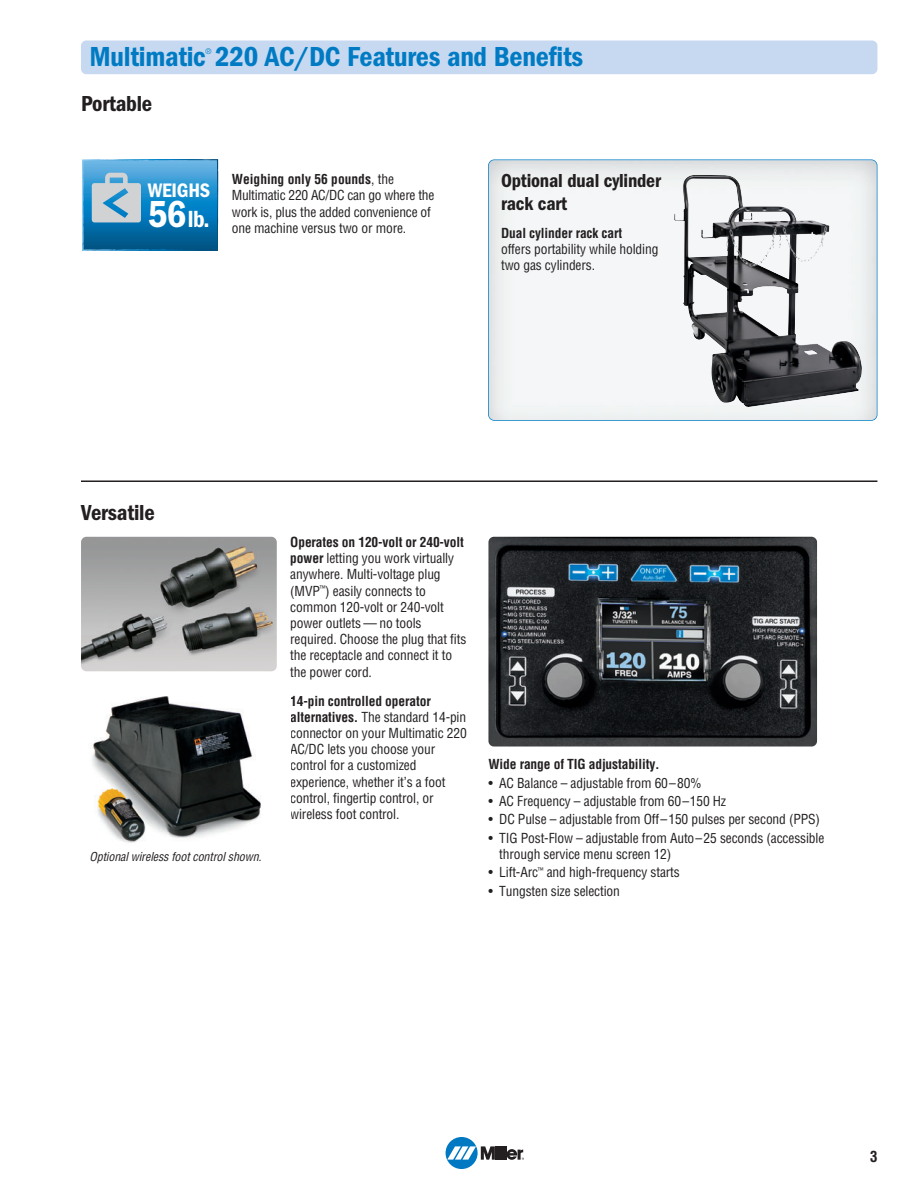
<style>
.page{position:relative;width:918px;height:1188px;background:#fff}
.page>*{position:absolute;margin:0;border:0;box-sizing:border-box;transform-origin:0 0}
.t1{font:28.5px "ITC Franklin Gothic Std Dm Cd";letter-spacing:-.01em;color:#007bc3}
.t2{font:24.15px "ITC Franklin Gothic Std Dm Cd";color:#fff}
.t3{font:22.5px "ITC Franklin Gothic Std Dm Cd";letter-spacing:-.01em;color:#231f20}
.t4{font:20.25px "ITC Franklin Gothic Std Dm Cd";letter-spacing:-.01em;color:#fff}
.t5{font:19.5px/22.5px "ITC Franklin Gothic Std Dm Cd";letter-spacing:-.01em;color:#231f20}
.t6{font:700 condensed 15px "Helvetica";color:#231f20}
.t7{font:condensed 13.5px/16.2px "Helvetica";letter-spacing:-.01em;color:#231f20}
.t8{font:700 condensed 13.5px "Helvetica";letter-spacing:-.01em;color:#231f20}
.t9{font:italic condensed 12px "Helvetica";color:#231f20}
.t10{font:condensed 7.5px "Helvetica";color:#007bc3}
.s1{font-size:39px}
.s2{font-weight:700}
</style>
<div class="page">
<img style="left:488px;top:537px;width:329px;height:210px;border-radius:5px">
<div style="left:446px;top:1137px;width:32px;height:32px;background:#0079c2;border-radius:50%"></div>
<hr style="left:499px;top:1146px;width:3px;height:14px;background:#231f20">
<hr style="left:503px;top:1146px;width:3px;height:14px;background:#231f20">
<svg style="left:447px;top:1146px;width:52px;height:14px"></svg>
<svg style="left:506px;top:1149px;width:18px;height:11px"></svg>
<div style="left:81px;top:40px;width:796px;height:34px;background:#c6d9f0;border-radius:5px"></div>
<svg style="left:82px;top:159px;width:135px;height:92px;background:#3a90c2"></svg>
<hr style="left:81px;top:480px;width:796px;height:2px;background:#231f20">
<div style="left:488px;top:159px;width:389px;height:262px;border:2px solid #007bc3;border-radius:6px"></div>
<img style="left:674px;top:175px;width:188px;height:232px">
<img style="left:81px;top:537px;width:196px;height:134px;border-radius:5px">
<img style="left:92px;top:696px;width:169px;height:147px">
<h1 class="t1" style="left:90px;top:47px;width:495px">Multimatic 220 AC/DC Features and Benefits</h1>
<p class="t10" style="left:206px;top:48px;width:7px">®</p>
<h3 class="t3" style="left:81px;top:96px;width:73px">Portable</h3>
<h3 class="t4" style="left:148px;top:178px;width:64px">WEIGHS</h3>
<h2 class="t2" style="left:148px;top:205px;width:63px"><span class="s1">56</span>lb.</h2>
<p class="t7" style="left:232px;top:172px;width:204px"><span class="s2">Weighing only 56 pounds</span>, the Multimatic 220 AC/DC can go where the work is, plus the added convenience of one machine versus two or more.</p>
<h3 class="t5" style="left:501px;top:171px;width:161px">Optional dual cylinder rack cart</h3>
<p class="t8" style="left:501px;top:227px;width:123px">Dual cylinder rack cart</p>
<p class="t7" style="left:501px;top:242px;width:159px">offers portability while holding two gas cylinders.</p>
<h3 class="t3" style="left:81px;top:505px;width:75px">Versatile</h3>
<p class="t9" style="left:90px;top:852px;width:176px">Optionalwireless footcontrolshown.</p>
<p class="t7" style="left:290px;top:535px;width:178px"><span class="s2">Operates on 120-volt or 240-volt power</span> letting you work virtually anywhere. Multi-voltage plug (MVP<sup>™</sup>) easily connects to common 120-volt or 240-volt power outlets — no tools required. Choose the plug that fits the receptacle and connect it to the power cord.</p>
<p class="t7" style="left:290px;top:694px;width:178px"><span class="s2">14-pin controlled operator alternatives.</span> The standard 14-pin connector on your Multimatic 220<br>AC/DC lets you choose your control for a customized experience, whether it’s a foot control, fingertip control, or wireless foot control.</p>
<p class="t8" style="left:488px;top:759px;width:173px">Wide range of TIG adjustability.</p>
<p class="t7" style="left:488px;top:776px;width:215px">• AC Balance – adjustable from 60–80%</p>
<p class="t7" style="left:488px;top:794px;width:239px">• AC Frequency – adjustable from 60–150 Hz</p>
<p class="t7" style="left:488px;top:812px;width:333px">• DC Pulse – adjustable from Off–150 pulses per second (PPS)</p>
<p class="t7" style="left:499px;top:831px;width:327px;text-indent:-11px">• TIG Post-Flow – adjustable from Auto–25 seconds (accessible through service menu screen 12)</p>
<p class="t7" style="left:488px;top:865px;width:193px">• Lift-Arc<sup>™</sup> and high-frequency starts</p>
<p class="t7" style="left:488px;top:884px;width:133px">• Tungsten size selection</p>
<p class="t6" style="left:870px;top:1151px;width:9px">3</p>
</div>
